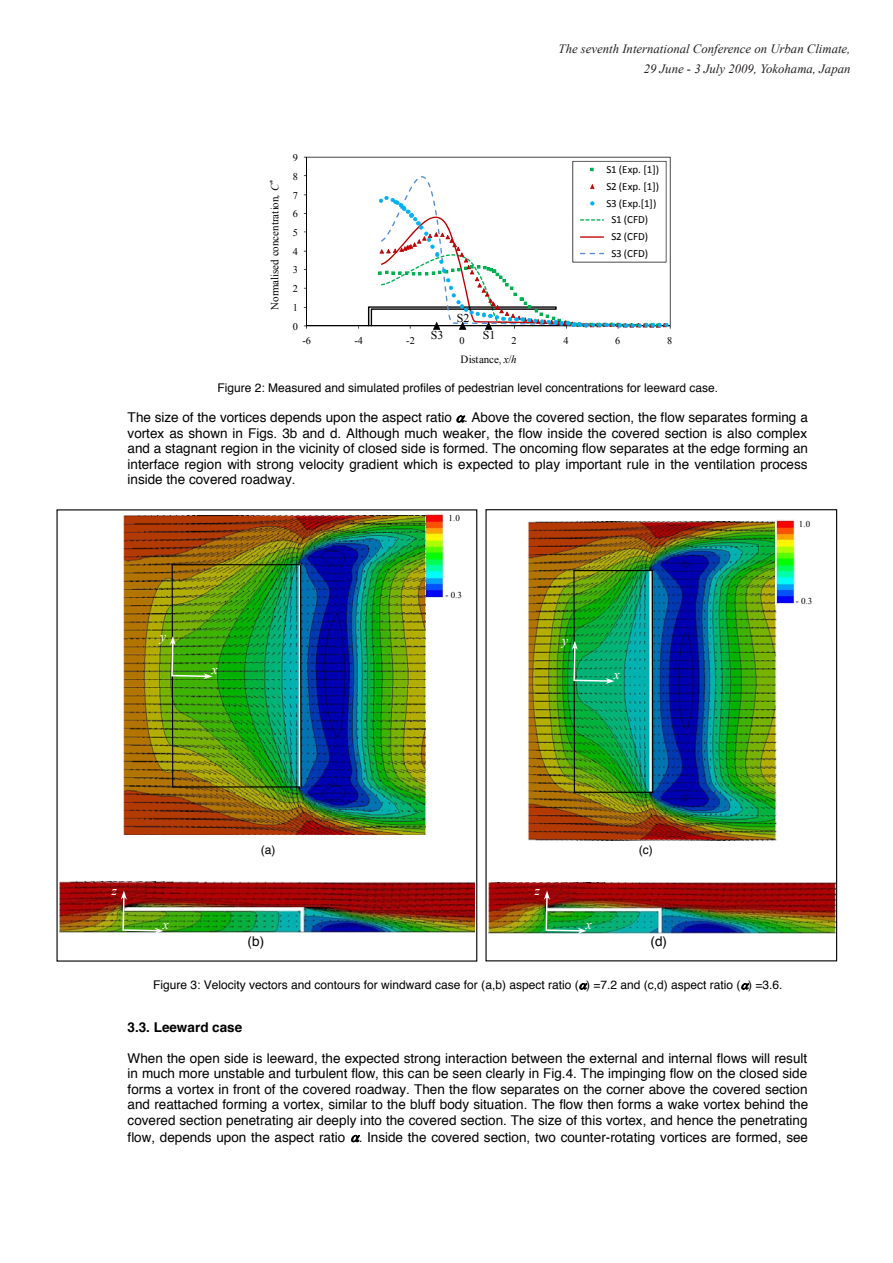
<style>
.page{position:relative;width:893px;height:1263px;background:#fff}
.page>*{position:absolute;margin:0;border:0;box-sizing:border-box;transform-origin:0 0}
.t1{font:13.5px/15.8px "Helvetica";color:#000}
.t2{font:700 13.5px "Helvetica";color:#000}
.t3{font:italic 13.5px "Times New Roman";color:#fff}
.t4{font:italic 12.75px/20.2px "Times New Roman";color:#231f20;text-align:right}
.t5{font:12px "Helvetica";color:#000}
.t6{font:12px "Times New Roman";color:#000}
.t7{font:10.95px/16.8px "Calibri";letter-spacing:.005em;color:#000;text-align:center}
.t8{font:10.95px "Times New Roman";letter-spacing:-.005em;color:#000}
.t9{font:10.35px "Times New Roman";color:#000}
.t10{font:9px "Times New Roman";color:#000}
.t11{font:italic 7.5px "Times New Roman";color:#000}
.s1{font-style:italic}
</style>
<div class="page">
<svg style="left:307px;top:157px;width:363px;height:169px"></svg>
<hr style="left:306px;top:157px;width:1px;height:169px;background:#010101">
<hr style="left:307px;top:326px;width:363px;height:1px;background:#010101">
<svg style="left:368px;top:161px;width:303px;height:169px"></svg>
<img style="left:527px;top:521px;width:249px;height:319px">
<hr style="left:574px;top:570px;width:79px;height:1px;background:#010101">
<hr style="left:574px;top:792px;width:79px;height:1px;background:#010101">
<svg style="left:651px;top:570px;width:3px;height:223px"></svg>
<img style="left:489px;top:882px;width:346px;height:51px">
<img style="left:572px;top:569px;width:42px;height:224px">
<img style="left:59px;top:881px;width:415px;height:51px">
<img style="left:121px;top:890px;width:43px;height:43px">
<img style="left:544px;top:891px;width:43px;height:43px">
<img style="left:775px;top:519px;width:21px;height:86px">
<div style="left:485px;top:509px;width:352px;height:452px;border:1px solid #010101"></div>
<img style="left:425px;top:513px;width:20px;height:85px">
<img style="left:124px;top:515px;width:301px;height:320px">
<hr style="left:172px;top:564px;width:128px;height:1px;background:#010101">
<hr style="left:172px;top:786px;width:128px;height:1px;background:#010101">
<svg style="left:299px;top:564px;width:3px;height:224px"></svg>
<img style="left:170px;top:564px;width:42px;height:223px">
<svg style="left:456px;top:415px;width:10px;height:8px"></svg>
<svg style="left:741px;top:983px;width:9px;height:6px"></svg>
<svg style="left:579px;top:983px;width:9px;height:6px"></svg>
<svg style="left:351px;top:1135px;width:9px;height:7px"></svg>
<p class="t11" style="left:267px;top:184px;width:5px;rotate:-90deg">*</p>
<p class="t8" style="left:267px;top:310px;width:128px;rotate:-90deg">Normalised concentration <span class="s1">C,</span></p>
<p class="t9" style="left:293px;top:151px;width:7px">9</p>
<p class="t9" style="left:293px;top:169px;width:7px">8</p>
<p class="t9" style="left:293px;top:188px;width:7px">7</p>
<p class="t9" style="left:293px;top:207px;width:7px">6</p>
<p class="t9" style="left:293px;top:226px;width:7px">5</p>
<p class="t9" style="left:293px;top:244px;width:7px">4</p>
<p class="t9" style="left:293px;top:263px;width:7px">3</p>
<p class="t9" style="left:293px;top:282px;width:7px">2</p>
<p class="t9" style="left:293px;top:301px;width:7px">1</p>
<p class="t9" style="left:293px;top:319px;width:7px">0</p>
<p class="t9" style="left:302px;top:334px;width:10px">-6</p>
<p class="t9" style="left:354px;top:334px;width:10px">-4</p>
<p class="t9" style="left:406px;top:334px;width:10px">-2</p>
<p class="t6" style="left:431px;top:326px;width:14px">3S</p>
<p class="t6" style="left:457px;top:309px;width:14px">2S</p>
<p class="t9" style="left:460px;top:334px;width:7px">0</p>
<p class="t6" style="left:483px;top:327px;width:14px">1S</p>
<p class="t9" style="left:511px;top:334px;width:7px">2</p>
<p class="t8" style="left:460px;top:352px;width:58px">Distance <span class="s1">h</span>/<span class="s1">x</span>,</p>
<p class="t4" style="left:559px;top:38px;width:293px">The seventh International Conference on Urban Climate,<br>29 June 3- July 2009, Yokohama, Japan</p>
<p class="t9" style="left:563px;top:334px;width:7px">4</p>
<p class="t7" style="left:606px;top:161px;width:54px">1S ( E x p ( [1].<br>2S ( E x p ( [1].<br>3S ( E x p ( [1] .<br>1S (CFD(<br>2S (CFD(<br>3S (CFD(</p>
<p class="t9" style="left:615px;top:334px;width:7px">6</p>
<p class="t9" style="left:667px;top:334px;width:7px">8</p>
<p class="t5" style="left:217px;top:378px;width:502px">Figure 2: Measured and simulated profiles of pedestrian level concentrations for leeward case.</p>
<p class="t1" style="left:464px;top:410px;width:345px">. Above the covered section, the flow separates forming a</p>
<p class="t1" style="left:128px;top:410px;width:682px">The size of the vortices depends upon the aspect ratio<br>vortex as shown in Figs b3. and .d Although much weaker, the flow inside the covered section is also complex and a stagnant region in the vicinity of closed side is formed. The oncoming flow separates at the edge forming an interface region with strong velocity gradient which is expected to play important rule in the ventilation process inside the covered roadway.</p>
<p class="t3" style="left:160px;top:627px;width:7px">y</p>
<p class="t3" style="left:212px;top:661px;width:7px">x</p>
<p class="t10" style="left:449px;top:511px;width:13px">1.0</p>
<p class="t10" style="left:446px;top:589px;width:18px">- 0.3</p>
<p class="t3" style="left:562px;top:632px;width:7px">y</p>
<p class="t3" style="left:614px;top:665px;width:7px">x</p>
<p class="t10" style="left:799px;top:517px;width:13px">1.0</p>
<p class="t10" style="left:796px;top:595px;width:18px">- 0.3</p>
<p class="t5" style="left:261px;top:840px;width:16px">(a)</p>
<p class="t5" style="left:639px;top:840px;width:15px">( (c</p>
<p class="t3" style="left:112px;top:881px;width:7px">z</p>
<p class="t3" style="left:163px;top:915px;width:7px">x</p>
<p class="t1" style="left:248px;top:934px;width:18px">(b)</p>
<p class="t3" style="left:535px;top:881px;width:7px">z</p>
<p class="t3" style="left:586px;top:915px;width:7px">x</p>
<p class="t1" style="left:651px;top:934px;width:18px">( (d</p>
<p class="t5" style="left:153px;top:975px;width:427px">Figure 3: Velocity vectors and contours for windward case for ( b,a ) aspect ratio (</p>
<p class="t2" style="left:128px;top:1016px;width:116px">3.3. Leeward case</p>
<p class="t1" style="left:128px;top:1051px;width:682px;text-align:right">When the open side is leeward, the expected strong interaction between the external and internal flows will result in much more unstable and turbulent flow, this can be seen clearly in Fig.4. The impinging flow on the closed side forms a vortex in front of the covered roadway. Then the flow separates on the corner above the covered section and reattached forming a vortex, similar to the bluff body situation. The flow then forms a wake vortex behind the covered section penetrating air deeply into the covered section. The size of this vortex, and hence the penetrating . Inside the covered section, two counter-rotating vortices are formed, see</p>
<p class="t5" style="left:586px;top:975px;width:156px">) =7.2 and ( d,c ) aspect ratio (</p>
<p class="t5" style="left:748px;top:975px;width:36px">=( 3.6.</p>
<p class="t1" style="left:128px;top:1129px;width:219px">flow, depends upon the aspect ratio</p>
</div>
